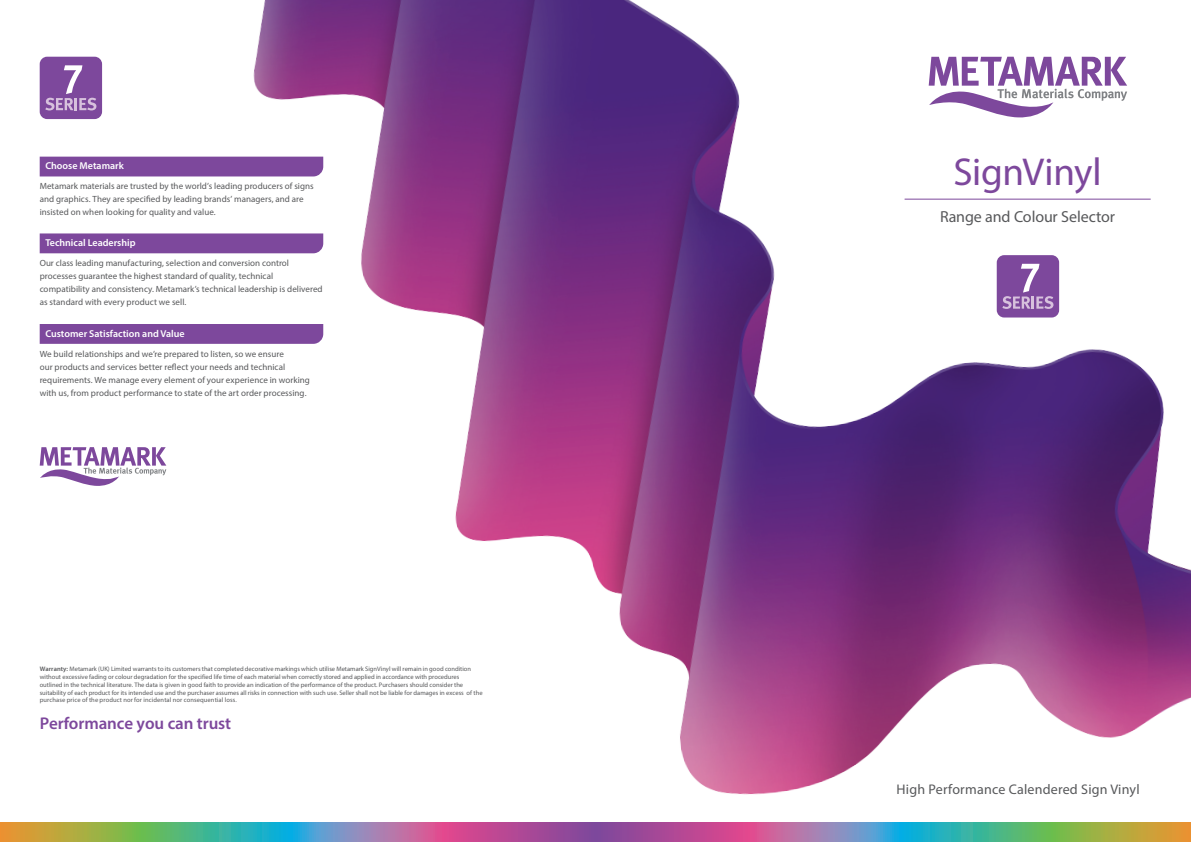
<style>
.page{position:relative;width:1191px;height:842px;background:#fff}
.page>*{position:absolute;margin:0;border:0;box-sizing:border-box;transform-origin:0 0}
.t1{font:39px "Myriad Pro";letter-spacing:-.01em;color:#7d489c}
.t2{font:600 17px "Myriad Pro";letter-spacing:-.005em;color:#7d489c}
.t3{font:16px "Myriad Pro";letter-spacing:-.005em;color:#57585a}
.t4{font:14px "Myriad Pro";letter-spacing:.015em;color:#57585a}
.t5{font:600 10px "Myriad Pro";color:#fff}
.t6{font:9px/13px "Myriad Pro";letter-spacing:.005em;color:#57585a}
.t7{font:6.5px/7.8px "Myriad Pro";color:#57585a}
.s1{font-weight:600}
</style>
<div class="page">
<img style="left:39px;top:0;width:1152px;height:795px">
<div style="left:40px;top:57px;width:62px;height:62px;background:#7d489c;border-radius:7px"></div>
<svg style="left:45px;top:65px;width:51px;height:45px"></svg>
<div style="left:996px;top:255px;width:63px;height:62px;background:#7d489c;border-radius:7px"></div>
<svg style="left:1002px;top:264px;width:51px;height:45px"></svg>
<svg style="left:0;top:822px;width:595px;height:20px;background:#8a898b"></svg>
<svg style="left:595px;top:822px;width:596px;height:20px;background:#8a898b"></svg>
<svg style="left:928px;top:57px;width:199px;height:61px"></svg>
<hr style="left:904px;top:199px;width:246px;height:1px;background:#7d489c">
<svg style="left:40px;top:447px;width:126px;height:39px"></svg>
<div style="left:40px;top:157px;width:283px;height:19px;background:#7d489c"></div>
<div style="left:40px;top:233px;width:283px;height:20px;background:#7d489c"></div>
<div style="left:40px;top:324px;width:283px;height:20px;background:#7d489c"></div>
<h3 class="t5" style="left:45px;top:160px;width:80px">Choose Metamark</h3>
<h3 class="t6" style="left:40px;top:179px;width:275px">Metamark materials are trusted by the world’s leading producers of signs and graphics. They are specified by leading brands’ managers, and are insisted on when looking for quality and value.</h3>
<h3 class="t5" style="left:45px;top:236px;width:92px">Technical Leadership</h3>
<p class="t6" style="left:40px;top:257px;width:284px">Our class leading manufacturing, selection and conversion control processes guarantee the highest standard of quality, technical compatibility and consistency. Metamark’s technical leadership is delivered as standard with every product we sell.</p>
<h3 class="t5" style="left:45px;top:327px;width:141px">Customer Satisfaction and Value</h3>
<p class="t6" style="left:40px;top:347px;width:272px">We build relationships and we’re prepared to listen, so we ensure<br>our products and services better reflect your needs and technical requirements. We manage every element of your experience in working with us, from product performance to state of the art order processing.</p>
<p class="t7" style="left:40px;top:665px;width:444px"><span class="s1">Warranty:</span> Metamark (UK) Limited warrants to its customers that completed decorative markings which utilise Metamark SignVinyl will remain in good condition without excessive fading or colour degradation for the specified life time of each material when correctly stored and applied in accordance with procedures outlined in the technical literature. The data is given in good faith to provide an indication of the performance of the product. Purchasers should consider the suitability of each product for its intended use and the purchaser assumes all risks in connection with such use. Seller shall not be liable for damages in excess of the purchase price of the product nor for incidental nor consequential loss.</p>
<h2 class="t2" style="left:40px;top:712px;width:193px">Performance you can trust</h2>
<h1 class="t1" style="left:953px;top:148px;width:150px">SignVinyl</h1>
<h3 class="t3" style="left:940px;top:206px;width:176px">Range and Colour Selector</h3>
<h3 class="t4" style="left:896px;top:780px;width:245px">High Performance Calendered Sign Vinyl</h3>
</div>
